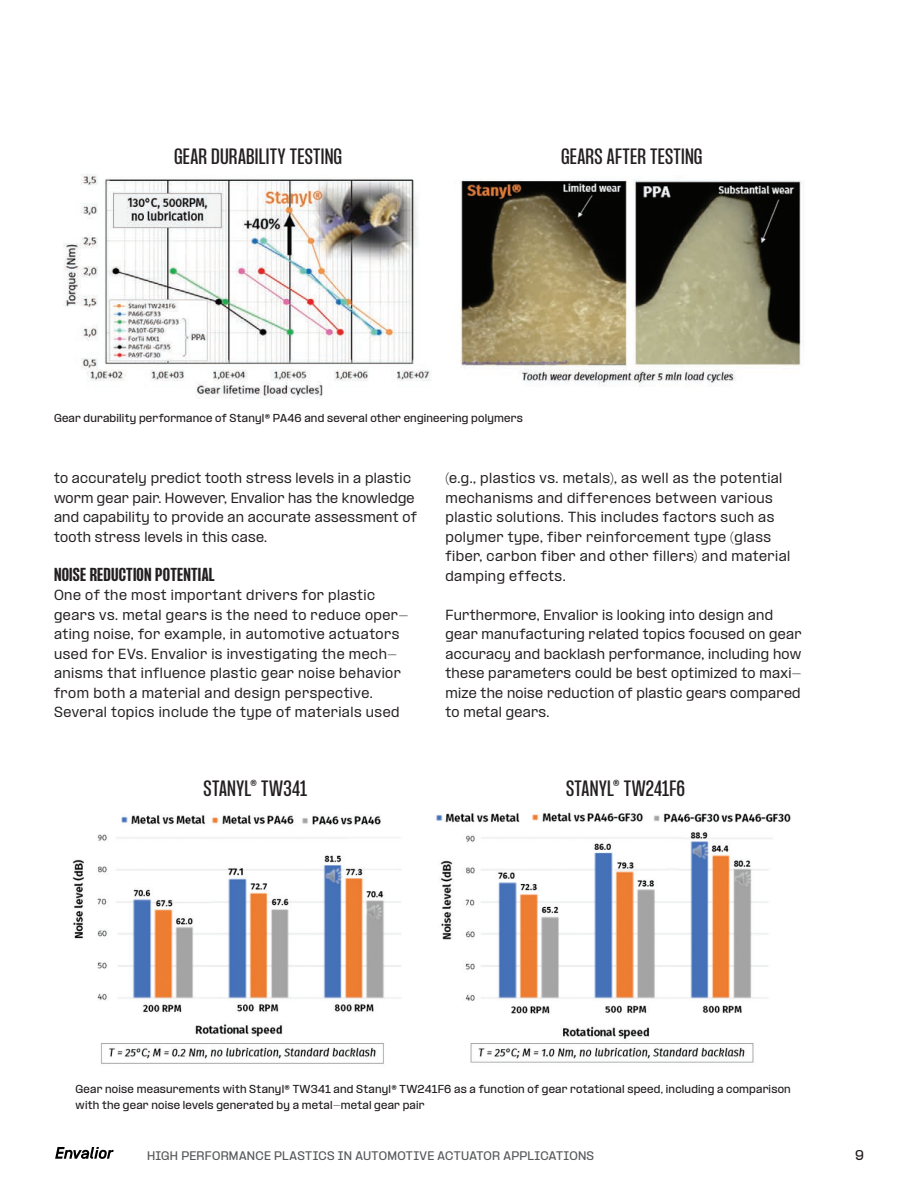
<style>
.page{position:relative;width:918px;height:1188px;background:#fff}
.page>*{position:absolute;margin:0;border:0;box-sizing:border-box;transform-origin:0 0}
.Envalior-Large_Subhead{font:500 condensed 19.5px "PP Formula";letter-spacing:.015em;color:#231f20}
.Envalior-SubHead{font:700 condensed 16.5px "PP Formula";letter-spacing:.015em;color:#231f20}
.Envalior-Body{font:500 12.3px/19.5px "PP Formula";letter-spacing:.035em;color:#231f20}
.t1{font:600 12px "PP Formula";color:#231f20}
.t2{font:600 10.5px "PP Formula";letter-spacing:.025em;color:#57585a}
.Envalior-Cutlines{font:600 9.75px/16.5px "PP Formula";letter-spacing:.02em;color:#231f20}
</style>
<div class="page">
<svg style="left:55px;top:1147px;width:59px;height:12px"></svg>
<img style="left:63px;top:174px;width:741px;height:224px">
<div style="left:106px;top:147px;width:304px;height:28px;background:#fff"></div>
<div style="left:463px;top:147px;width:337px;height:28px;background:#fff"></div>
<img style="left:72px;top:812px;width:719px;height:252px">
<p class="Envalior-Large_Subhead" style="left:174px;top:144px;width:170px">GEAR DURABILITY TESTING</p>
<p class="Envalior-Large_Subhead" style="left:561px;top:144px;width:143px">GEARS AFTER TESTING</p>
<p class="Envalior-Cutlines" style="left:54px;top:410px;width:470px">Gear durability performance of Stanyl® PA46 and several other engineering polymers</p>
<p class="Envalior-Body" style="left:54px;top:468px;width:364px">to accurately predict tooth stress levels in a plastic worm gear pair. However, Envalior has the knowledge and capability to provide an accurate assessment of tooth stress levels in this case.</p>
<p class="Envalior-SubHead" style="left:54px;top:564px;width:162px">NOISE REDUCTION POTENTIAL</p>
<p class="Envalior-Body" style="left:54px;top:585px;width:356px">One of the most important drivers for plastic gears vs. metal gears is the need to reduce oper&shy;ating noise, for example, in automotive actuators used for EVs. Envalior is investigating the mech&shy;anisms that influence plastic gear noise behavior from both a material and design perspective.<br>Several topics include the type of materials used</p>
<p class="Envalior-Body" style="left:445px;top:468px;width:346px">(e.g., plastics vs. metals), as well as the potential mechanisms and differences between various plastic solutions. This includes factors such as polymer type, fiber reinforcement type (glass fiber, carbon fiber and other fillers) and material damping effects.</p>
<p class="Envalior-Body" style="left:445px;top:605px;width:358px">Furthermore, Envalior is looking into design and gear manufacturing related topics focused on gear accuracy and backlash performance, including how these parameters could be best optimized to maxi&shy;mize the noise reduction of plastic gears compared to metal gears.</p>
<p class="Envalior-Large_Subhead" style="left:204px;top:777px;width:105px">STANYL<sup>®</sup> TW341</p>
<p class="Envalior-Large_Subhead" style="left:566px;top:777px;width:121px">STANYL<sup>®</sup> TW241F6</p>
<p class="Envalior-Cutlines" style="left:76px;top:1081px;width:717px">Gear noise measurements with Stanyl® TW341 and Stanyl® TW241F6 as a function of gear rotational speed, including a comparison with the gear noise levels generated by a metal-metal gear pair</p>
<p class="t2" style="left:147px;top:1149px;width:449px">HIGH PERFORMANCE PLASTICS IN AUTOMOTIVE ACTUATOR APPLICATIONS</p>
<p class="t1" style="left:855px;top:1147px;width:10px">9</p>
</div>
